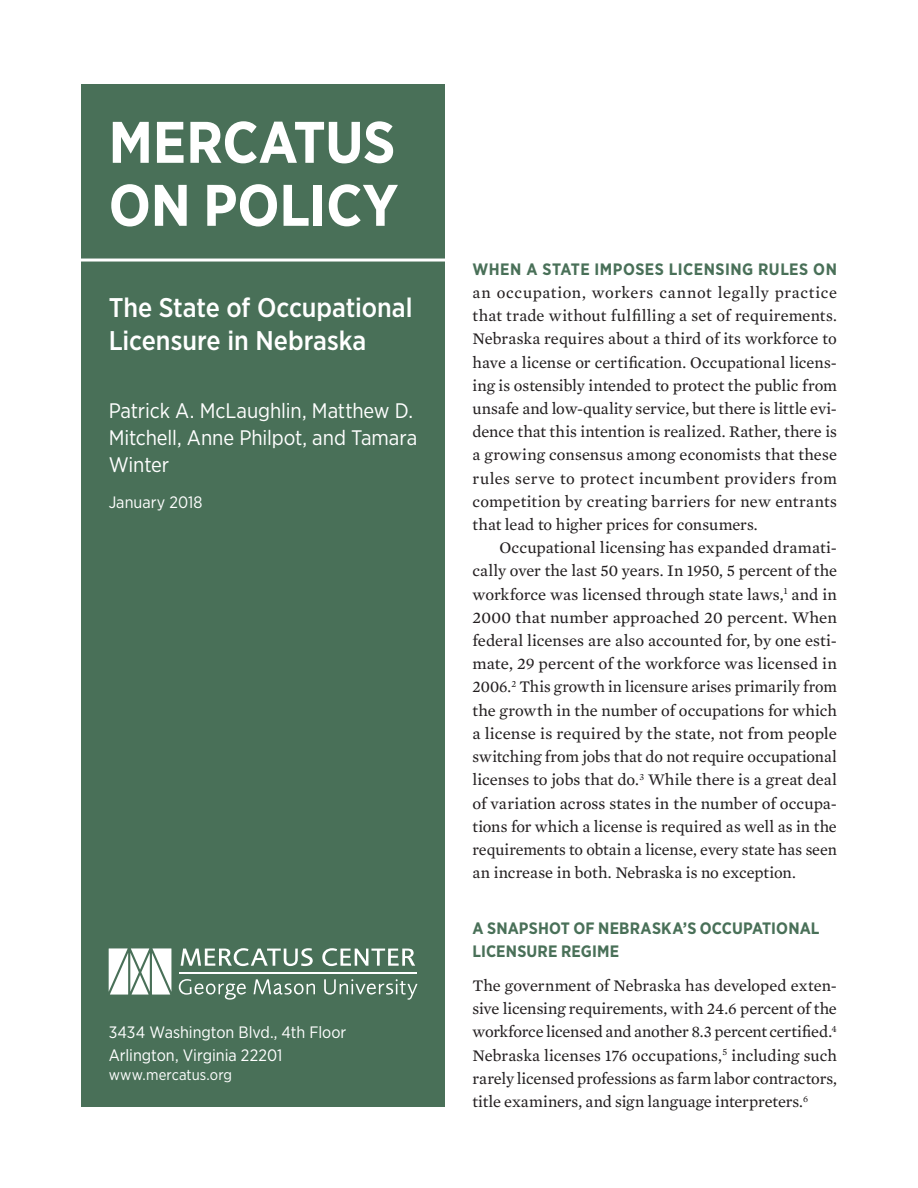
<style>
.page{position:relative;width:918px;height:1188px;background:#fff}
.page>*{position:absolute;margin:0;border:0;box-sizing:border-box;transform-origin:0 0}
.t1{font:700 58.5px/63px "Gotham Narrow";letter-spacing:-.005em;color:#fff}
.t2{font:500 27px/33px "Gotham Narrow";color:#fff}
.t3{font:21px/27px "Gotham Narrow";letter-spacing:-.005em;color:#fff}
.t4{font:16.5px/23.2px "Mercury Text G2";color:#231f20;text-align:justify}
.t5{font:700 16.5px/23.2px "Gotham Narrow";letter-spacing:.015em;color:#497058}
.t6{font:16.5px/22.5px "Gotham Narrow";color:#fff}
.t7{font:15px "Gotham Narrow";letter-spacing:.005em;color:#fff}
</style>
<div class="page">
<div style="left:82px;top:85px;width:363px;height:1022px;background:#497058"></div>
<svg style="left:181px;top:948px;width:132px;height:18px"></svg>
<svg style="left:322px;top:948px;width:93px;height:18px"></svg>
<svg style="left:179px;top:979px;width:67px;height:21px"></svg>
<svg style="left:254px;top:979px;width:61px;height:16px"></svg>
<svg style="left:324px;top:979px;width:94px;height:21px"></svg>
<hr style="left:179px;top:973px;width:238px;height:1px;background:#fff">
<svg style="left:109px;top:948px;width:62px;height:47px;background:#d5ded9"></svg>
<hr style="left:79px;top:259px;width:369px;height:3px;background:#fff">
<h1 class="t1" style="left:109px;top:110px;width:291px">MERCATUS<br>ON POLICY</h1>
<h2 class="t2" style="left:109px;top:291px;width:305px">The State of Occupational<br>Licensure in Nebraska</h2>
<p class="t3" style="left:109px;top:397px;width:310px">Patrick A. McLaughlin, Matthew D.<br>Mitchell, Anne Philpot, and Tamara<br>Winter</p>
<p class="t6" style="left:109px;top:490px;width:95px">January 2018</p>
<p class="t6" style="left:109px;top:1021px;width:239px">3434 Washington Blvd., 4th Floor<br>Arlington, Virginia 22201</p>
<p class="t7" style="left:109px;top:1065px;width:125px">www.mercatus.org</p>
<p class="t5" style="left:472px;top:257px;width:366px">WHEN A STATE IMPOSES LICENSING RULES ON</p>
<p class="t4" style="left:472px;top:280px;width:366px">an occupation, workers cannot legally practice that trade without fulfilling a set of requirements.<br>Nebraska requires about a third of its workforce to have a license or certification. Occupational licens&shy;ing is ostensibly intended to protect the public from unsafe and low-quality service, but there is little evi&shy;dence that this intention is realized. Rather, there is a growing consensus among economists that these rules serve to protect incumbent providers from competition by creating barriers for new entrants that lead to higher prices for consumers.</p>
<p class="t4" style="left:472px;top:535px;width:366px;text-indent:27px">Occupational licensing has expanded dramati&shy;cally over the last 50 years. In 1950, 5 percent of the workforce was licensed through state laws,<sup>1</sup> and in 2000 that number approached 20 percent. When federal licenses are also accounted for, by one esti&shy;mate, 29 percent of the workforce was licensed in 2006.<sup>2</sup> This growth in licensure arises primarily from the growth in the number of occupations for which a license is required by the state, not from people switching from jobs that do not require occupational licenses to jobs that do.<sup>3</sup> While there is a great deal of variation across states in the number of occupa&shy;tions for which a license is required as well as in the requirements to obtain a license, every state has seen an increase in both. Nebraska is no exception.</p>
<p class="t5" style="left:472px;top:916px;width:349px">A SNAPSHOT OF NEBRASKA’S OCCUPATIONAL<br>LICENSURE REGIME</p>
<p class="t4" style="left:472px;top:973px;width:366px">The government of Nebraska has developed exten&shy;sive licensing requirements, with 24.6 percent of the workforce licensed and another 8.3 percent certified.<sup>4<br></sup>Nebraska licenses 176 occupations,<sup>5</sup> including such rarely licensed professions as farm labor contractors, title examiners, and sign language interpreters.<sup>6</sup></p>
</div>
